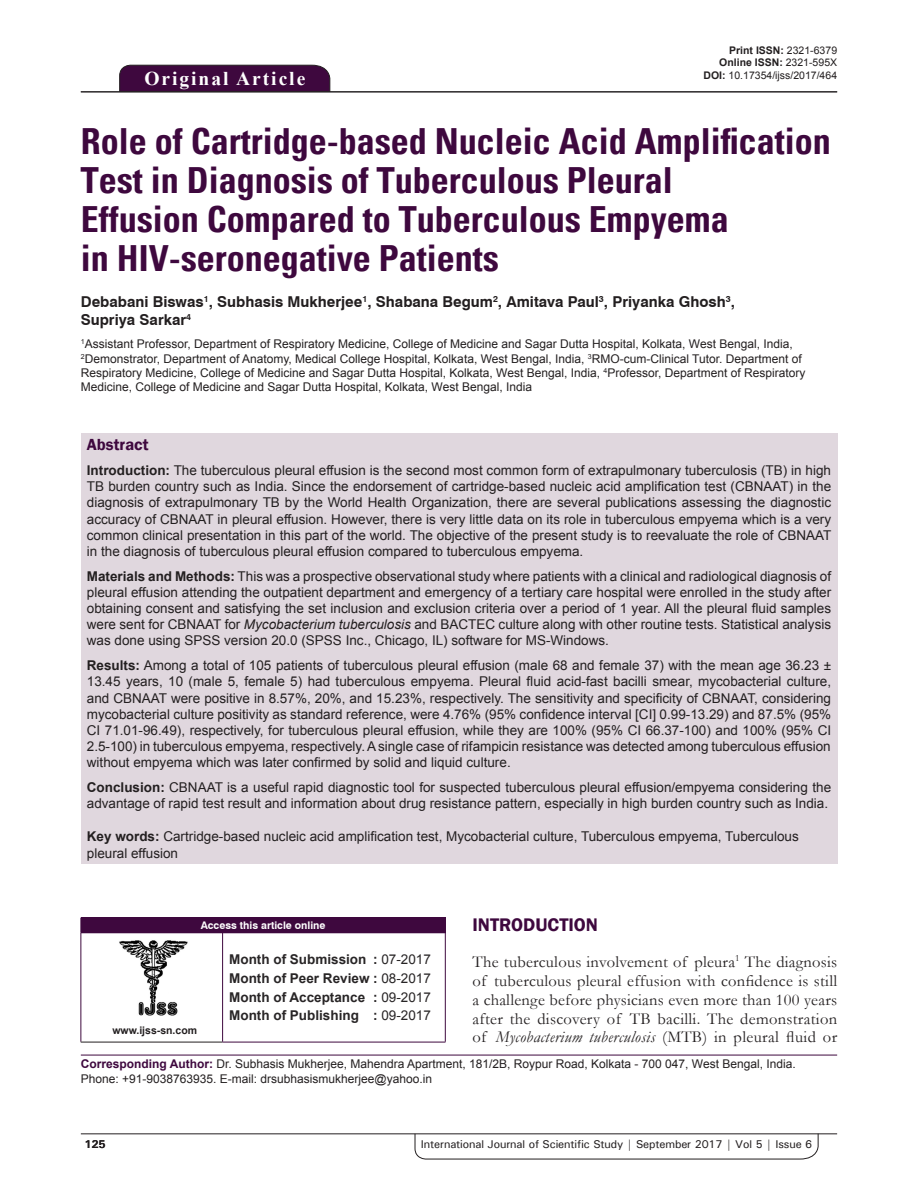
<style>
.page{position:relative;width:918px;height:1188px;background:#fff}
.page>*{position:absolute;margin:0;border:0;box-sizing:border-box;transform-origin:0 0}
.AT{font:700 condensed 36px/39px "Univers";color:#3e083e}
.AH{font:700 19.5px "Times New Roman";letter-spacing:.1em;color:#fff}
.t1{font:600 18.75px "Franklin Gothic";color:#3e083e}
.TX{font:16.5px/18.9px "Garamond";letter-spacing:.02em;color:#231f20;text-align:justify}
.ABSH{font:600 16.5px "Franklin Gothic";color:#3e083e}
.AU{font:700 15px/18px "Swiss 721 BT";color:#231f20}
.ABS{font:13.5px/16.2px "Arial";color:#231f20;text-align:justify}
.KWD{font:13.5px/16.2px "Arial";color:#231f20}
.HIS{font:700 13.5px/18.8px "Arial";color:#282526;text-align:justify}
.AFF{font:12px/14.4px "Arial";color:#231f20}
.ADD{font:12px/14.4px "Arial";color:#231f20}
.RF{font:500 11.25px "Univers";letter-spacing:-.01em;color:#231f20}
.t2{font:700 11.25px "Univers";color:#231f20}
.DOI{font:700 10.5px "Arial";color:#231f20}
.DOI-2{font:10.5px "Arial";color:#231f20}
.AAO{font:700 10.5px "Swiss 721 BT";color:#fff}
.Web{font:700 10.5px "Arial";color:#231f20}
.s1{font-weight:400}
.s2{font-weight:700}
.s3{font-style:italic}
.s4{font-weight:700;color:#3e083e}
</style>
<div class="page">
<svg style="left:415px;top:1133px;width:404px;height:26px"></svg>
<hr style="left:81px;top:1134px;width:756px;height:1px;background:#231f20">
<div style="left:119px;top:65px;width:211px;height:26px;background:#3e083e"></div>
<hr style="left:81px;top:91px;width:756px;height:1px;background:#231f20">
<div style="left:81px;top:433px;width:756px;height:431px;background:#e0d7de"></div>
<img style="left:119px;top:940px;width:69px;height:76px">
<div style="left:81px;top:918px;width:364px;height:15px;background:#3e083e"></div>
<svg style="left:445px;top:918px;width:1px;height:15px"></svg>
<hr style="left:81px;top:933px;width:142px;height:1px;background:#3e083e">
<hr style="left:81px;top:933px;width:1px;height:109px;background:#3e083e">
<hr style="left:81px;top:1042px;width:142px;height:1px;background:#231f20">
<hr style="left:223px;top:933px;width:223px;height:1px;background:#3e083e">
<hr style="left:222px;top:933px;width:1px;height:109px;background:#3e083e">
<hr style="left:445px;top:933px;width:1px;height:109px;background:#3e083e">
<hr style="left:223px;top:1042px;width:223px;height:1px;background:#3e083e">
<hr style="left:81px;top:1055px;width:756px;height:1px;background:#3e083e">
<p class="AH" style="left:144px;top:64px;width:162px">Original Article</p>
<p class="DOI" style="left:729px;top:42px;width:109px">Print ISSN: <span class="s1">2321-6379</span></p>
<p class="DOI" style="left:719px;top:55px;width:119px">Online ISSN: <span class="s1">2321-595X</span></p>
<p class="DOI-2" style="left:704px;top:68px;width:135px"><span class="s2">DOI:</span> 10.17354/ijss/2017/464</p>
<p class="AT" style="left:81px;top:122px;width:752px">Role of Cartridge-based Nucleic Acid Amplification Test in Diagnosis of Tuberculous Pleural<br>Effusion Compared to Tuberculous Empyema<br>in HIV-seronegative Patients</p>
<p class="AU" style="left:81px;top:293px;width:656px">Debabani Biswas<sup>1</sup>, Subhasis Mukherjee<sup>1</sup>, Shabana Begum<sup>2</sup>, Amitava Paul<sup>3</sup>, Priyanka Ghosh<sup>3</sup>,<br>Supriya Sarkar<sup>4</sup></p>
<p class="AFF" style="left:81px;top:337px;width:726px"><sup>1</sup>Assistant Professor, Department of Respiratory Medicine, College of Medicine and Sagar Dutta Hospital, Kolkata, West Bengal, India, <sup>2</sup>Demonstrator, Department of Anatomy, Medical College Hospital, Kolkata, West Bengal, India, <sup>3</sup>RMO-cum-Clinical Tutor. Department of Respiratory Medicine, College of Medicine and Sagar Dutta Hospital, Kolkata, West Bengal, India, <sup>4</sup>Professor, Department of Respiratory Medicine, College of Medicine and Sagar Dutta Hospital, Kolkata, West Bengal, India</p>
<p class="ABSH" style="left:87px;top:435px;width:63px">Abstract</p>
<p class="ABS" style="left:87px;top:462px;width:746px"><span class="s2">Introduction:</span> The tuberculous pleural effusion is the second most common form of extrapulmonary tuberculosis (TB) in high TB burden country such as India. Since the endorsement of cartridge-based nucleic acid amplification test (CBNAAT) in the diagnosis of extrapulmonary TB by the World Health Organization, there are several publications assessing the diagnostic accuracy of CBNAAT in pleural effusion. However, there is very little data on its role in tuberculous empyema which is a very common clinical presentation in this part of the world. The objective of the present study is to reevaluate the role of CBNAAT in the diagnosis of tuberculous pleural effusion compared to tuberculous empyema.</p>
<p class="ABS" style="left:87px;top:568px;width:746px"><span class="s2">Materials and Methods:</span> This was a prospective observational study where patients with a clinical and radiological diagnosis of pleural effusion attending the outpatient department and emergency of a tertiary care hospital were enrolled in the study after obtaining consent and satisfying the set inclusion and exclusion criteria over a period of 1 year. All the pleural fluid samples were sent for CBNAAT for <span class="s3">Mycobacterium tuberculosis</span> and BACTEC culture along with other routine tests. Statistical analysis was done using SPSS version 20.0 (SPSS Inc., Chicago, IL) software for MS-Windows.</p>
<p class="ABS" style="left:87px;top:657px;width:746px"><span class="s2">Results:</span> Among a total of 105 patients of tuberculous pleural effusion (male 68 and female 37) with the mean age 36.23 ± 13.45 years, 10 (male 5, female 5) had tuberculous empyema. Pleural fluid acid-fast bacilli smear, mycobacterial culture, and CBNAAT were positive in 8.57%, 20%, and 15.23%, respectively. The sensitivity and specificity of CBNAAT, considering mycobacterial culture positivity as standard reference, were 4.76% (95% confidence interval [CI] 0.99-13.29) and 87.5% (95% CI 71.01-96.49), respectively, for tuberculous pleural effusion, while they are 100% (95% CI 66.37-100) and 100% (95% CI 2.5-100) in tuberculous empyema, respectively. A single case of rifampicin resistance was detected among tuberculous effusion without empyema which was later confirmed by solid and liquid culture.</p>
<p class="ABS" style="left:87px;top:779px;width:746px"><span class="s2">Conclusion:</span> CBNAAT is a useful rapid diagnostic tool for suspected tuberculous pleural effusion/empyema considering the advantage of rapid test result and information about drug resistance pattern, especially in high burden country such as India.</p>
<p class="KWD" style="left:87px;top:829px;width:714px"><span class="s2">Key words:</span> Cartridge-based nucleic acid amplification test, Mycobacterial culture, Tuberculous empyema, Tuberculous pleural effusion</p>
<h1 class="t1" style="left:473px;top:913px;width:127px">INTRODUCTION</h1>
<p class="TX" style="left:473px;top:952px;width:366px">The tuberculous involvement of pleura<sup>1</sup> The diagnosis of tuberculous pleural effusion with confidence is still a challenge before physicians even more than 100 years after the discovery of TB bacilli. The demonstration of <span class="s3">Mycobacterium tuberculosis</span> (MTB) in pleural fluid or</p>
<p class="AAO" style="left:201px;top:919px;width:126px">Access this article online</p>
<p class="HIS" style="left:229px;top:950px;width:203px">Month of Submission : <span class="s1">07-2017<br></span>Month of Peer Review : <span class="s1">08-2017<br></span>Month of Acceptance : <span class="s1">09-2017<br></span>Month of Publishing : <span class="s1">09-2017</span></p>
<p class="ADD" style="left:81px;top:1057px;width:716px"><span class="s4">Corresponding Author:</span> Dr. Subhasis Mukherjee, Mahendra Apartment, 181/2B, Roypur Road, Kolkata - 700 047, West Bengal, India.<br>Phone: +91-9038763935. E-mail: drsubhasismukherjee@yahoo.in</p>
<p class="Web" style="left:112px;top:1023px;width:86px">www.ijss-sn.com</p>
<p class="t2" style="left:84px;top:1137px;width:23px">125</p>
<p class="RF" style="left:421px;top:1137px;width:393px">International Journal of Scientific Study | September 2017 | Vol 5 | Issue 6</p>
</div>
